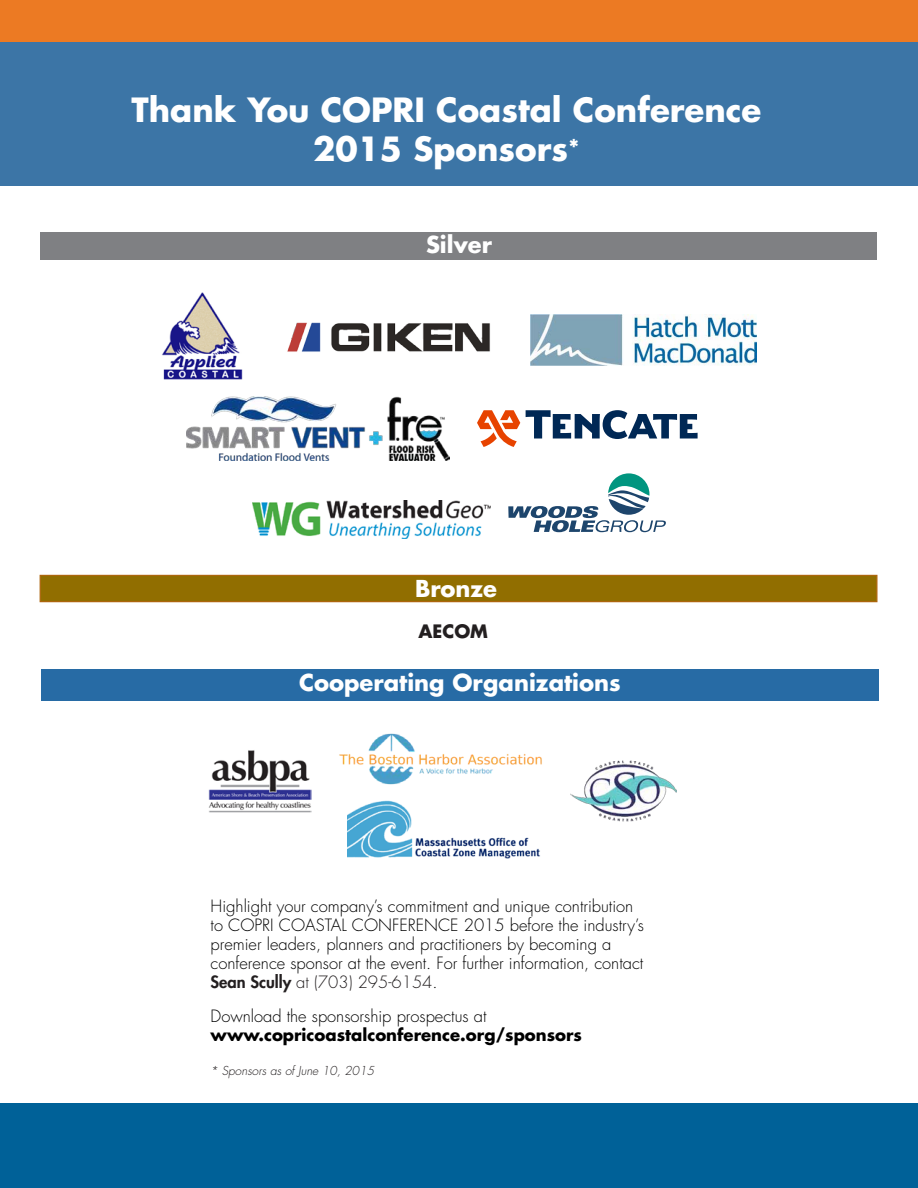
<style>
.page{position:relative;width:918px;height:1188px;background:#fff}
.page>*{position:absolute;margin:0;border:0;box-sizing:border-box;transform-origin:0 0}
.t1{font:700 32.55px/39px "Futura Std";color:#fff;text-align:center}
.t2{font:700 22.65px "Futura Std";color:#fff}
.t3{font:700 18px "Futura Std";color:#231f20}
.t4{font:300 16.5px/19px "Futura Std";color:#000}
.t5{font:700 16.5px "Futura Std";color:#000}
.t6{font:italic 300 12px "Futura Std";color:#231f20}
.s1{font-size:24px}
.s2{font-weight:800;color:#231f20}
.s3{color:#231f20}
</style>
<div class="page">
<div style="left:0;top:1103px;width:918px;height:85px;background:#006198"></div>
<div style="left:0;top:40px;width:918px;height:146px;background:#3c75a6"></div>
<div style="left:41px;top:669px;width:837px;height:32px;background:#276ba5"></div>
<div style="left:40px;top:575px;width:837px;height:27px;background:#916e00;border:1px solid #ad660d"></div>
<svg style="left:508px;top:473px;width:158px;height:59px"></svg>
<img style="left:252px;top:501px;width:238px;height:38px">
<img style="left:209px;top:750px;width:102px;height:63px">
<img style="left:348px;top:800px;width:192px;height:59px">
<img style="left:571px;top:760px;width:106px;height:62px">
<img style="left:339px;top:733px;width:203px;height:52px">
<div style="left:40px;top:232px;width:838px;height:28px;background:#7f8083"></div>
<img style="left:162px;top:292px;width:81px;height:87px">
<img style="left:531px;top:314px;width:225px;height:52px">
<img style="left:287px;top:322px;width:203px;height:30px">
<img style="left:186px;top:396px;width:264px;height:65px">
<svg style="left:477px;top:410px;width:43px;height:37px"></svg>
<svg style="left:526px;top:410px;width:172px;height:29px"></svg>
<div style="left:0;top:0;width:918px;height:41px;background:#ec7a23"></div>
<h1 class="t1" style="left:131px;top:90px;width:632px">Thank You COPRI Coastal Conference<br>2015 Sponsors<span class="s1">*</span></h1>
<h2 class="t2" style="left:426px;top:230px;width:67px">Silver</h2>
<h2 class="t2" style="left:415px;top:574px;width:83px">Bronze</h2>
<p class="t3" style="left:418px;top:620px;width:71px">AECOM</p>
<h2 class="t2" style="left:299px;top:667px;width:323px">Cooperating Organizations</h2>
<p class="t4" style="left:211px;top:897px;width:435px">Highlight your company’s commitment and unique contribution to COPRI COASTAL CONFERENCE 2015 before the industry’s premier leaders, planners and practitioners by becoming a conference sponsor at the event. For further information, contact <span class="s2">Sean Scully</span> <span class="s3">at (703) 295-6154</span>.</p>
<p class="t4" style="left:211px;top:1007px;width:277px">Download the sponsorship prospectus at</p>
<p class="t5" style="left:211px;top:1024px;width:373px">www.copricoastalconference.org/sponsors</p>
<p class="t6" style="left:211px;top:1063px;width:165px">* Sponsors as of June 10, 2015</p>
</div>
